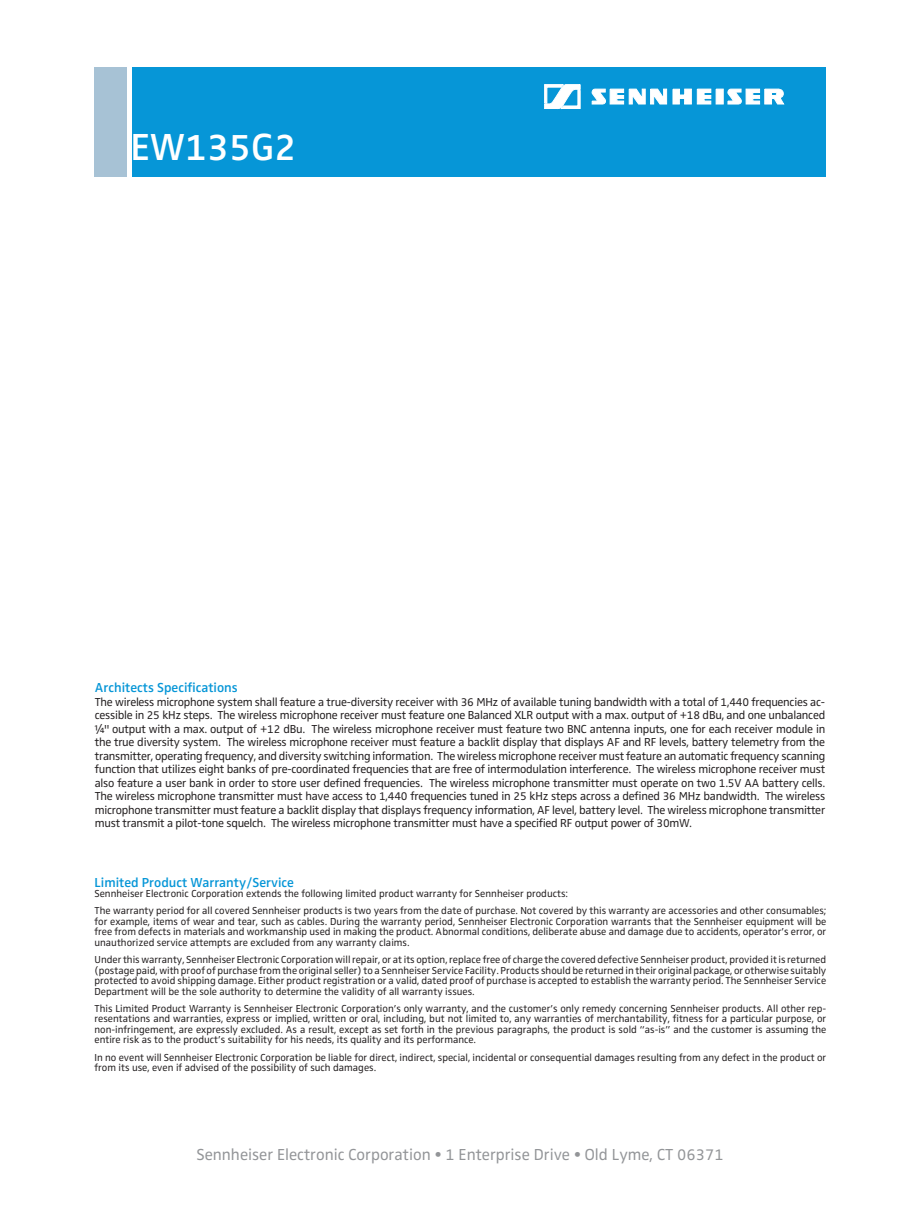
<style>
.page{position:relative;width:920px;height:1215px;background:#fff}
.page>*{position:absolute;margin:0;border:0;box-sizing:border-box;transform-origin:0 0}
.t1{font:600 39px "Sennheiser";color:#fff}
.t2{font:16.5px "Sennheiser";color:#939598}
.t3{font:600 13.5px "Sennheiser";color:#0696d7}
.t4{font:12px/13.5px "Sennheiser";letter-spacing:-.02em;color:#231f20;text-align:justify}
.t5{font:10.5px/10.5px "Sennheiser";color:#231f20;text-align:justify}
</style>
<div class="page">
<div style="left:132px;top:68px;width:694px;height:109px;background:#0696d7"></div>
<div style="left:94px;top:68px;width:33px;height:109px;background:#a7c2d5"></div>
<svg style="left:544px;top:84px;width:240px;height:25px"></svg>
<h1 class="t1" style="left:130px;top:125px;width:167px">EW135G2</h1>
<p class="t3" style="left:95px;top:680px;width:145px">Architects Specifications</p>
<p class="t4" style="left:95px;top:695px;width:732px">The wireless microphone system shall feature a true-diversity receiver with 36 MHz of available tuning bandwidth with a total of 1,440 frequencies ac&shy;cessible in 25 kHz steps. The wireless microphone receiver must feature one Balanced XLR output with a max. output of +18 dBu, and one unbalanced ¼" output with a max. output of +12 dBu. The wireless microphone receiver must feature two BNC antenna inputs, one for each receiver module in the true diversity system. The wireless microphone receiver must feature a backlit display that displays AF and RF levels, battery telemetry from the transmitter, operating frequency, and diversity switching information. The wireless microphone receiver must feature an automatic frequency scanning function that utilizes eight banks of pre-coordinated frequencies that are free of intermodulation interference. The wireless microphone receiver must also feature a user bank in order to store user defined frequencies. The wireless microphone transmitter must operate on two 1.5V AA battery cells.<br>The wireless microphone transmitter must have access to 1,440 frequencies tuned in 25 kHz steps across a defined 36 MHz bandwidth. The wireless microphone transmitter must feature a backlit display that displays frequency information, AF level, battery level. The wireless microphone transmitter must transmit a pilot-tone squelch. The wireless microphone transmitter must have a specified RF output power of 30mW.</p>
<p class="t3" style="left:94px;top:874px;width:201px">Limited Product Warranty/Service</p>
<p class="t5" style="left:94px;top:885px;width:733px;line-height:17.2px">Sennheiser Electronic Corporation extends the following limited product warranty for Sennheiser products:<br>The warranty period for all covered Sennheiser products is two years from the date of purchase. Not covered by this warranty are accessories and other consumables;</p>
<p class="t5" style="left:94px;top:916px;width:733px">for example, items of wear and tear, such as cables. During the warranty period, Sennheiser Electronic Corporation warrants that the Sennheiser equipment will be free from defects in materials and workmanship used in making the product. Abnormal conditions, deliberate abuse and damage due to accidents, operator’s error, or unauthorized service attempts are excluded from any warranty claims.</p>
<p class="t5" style="left:94px;top:954px;width:733px">Under this warranty, Sennheiser Electronic Corporation will repair, or at its option, replace free of charge the covered defective Sennheiser product, provided it is returned (postage paid, with proof of purchase from the original seller) to a Sennheiser Service Facility. Products should be returned in their original package, or otherwise suitably protected to avoid shipping damage. Either product registration or a valid, dated proof of purchase is accepted to establish the warranty period. The Sennheiser Service Department will be the sole authority to determine the validity of all warranty issues.</p>
<p class="t5" style="left:94px;top:1003px;width:733px">This Limited Product Warranty is Sennheiser Electronic Corporation’s only warranty, and the customer’s only remedy concerning Sennheiser products. All other rep&shy;resentations and warranties, express or implied, written or oral, including, but not limited to, any warranties of merchantability, fitness for a particular purpose, or non-infringement, are expressly excluded. As a result, except as set forth in the previous paragraphs, the product is sold “as-is” and the customer is assuming the entire risk as to the product’s suitability for his needs, its quality and its performance.</p>
<p class="t5" style="left:94px;top:1052px;width:733px">In no event will Sennheiser Electronic Corporation be liable for direct, indirect, special, incidental or consequential damages resulting from any defect in the product or from its use, even if advised of the possibility of such damages.</p>
<h2 class="t2" style="left:196px;top:1145px;width:529px">Sennheiser Electronic Corporation • 1 Enterprise Drive • Old Lyme, CT 06371</h2>
</div>
